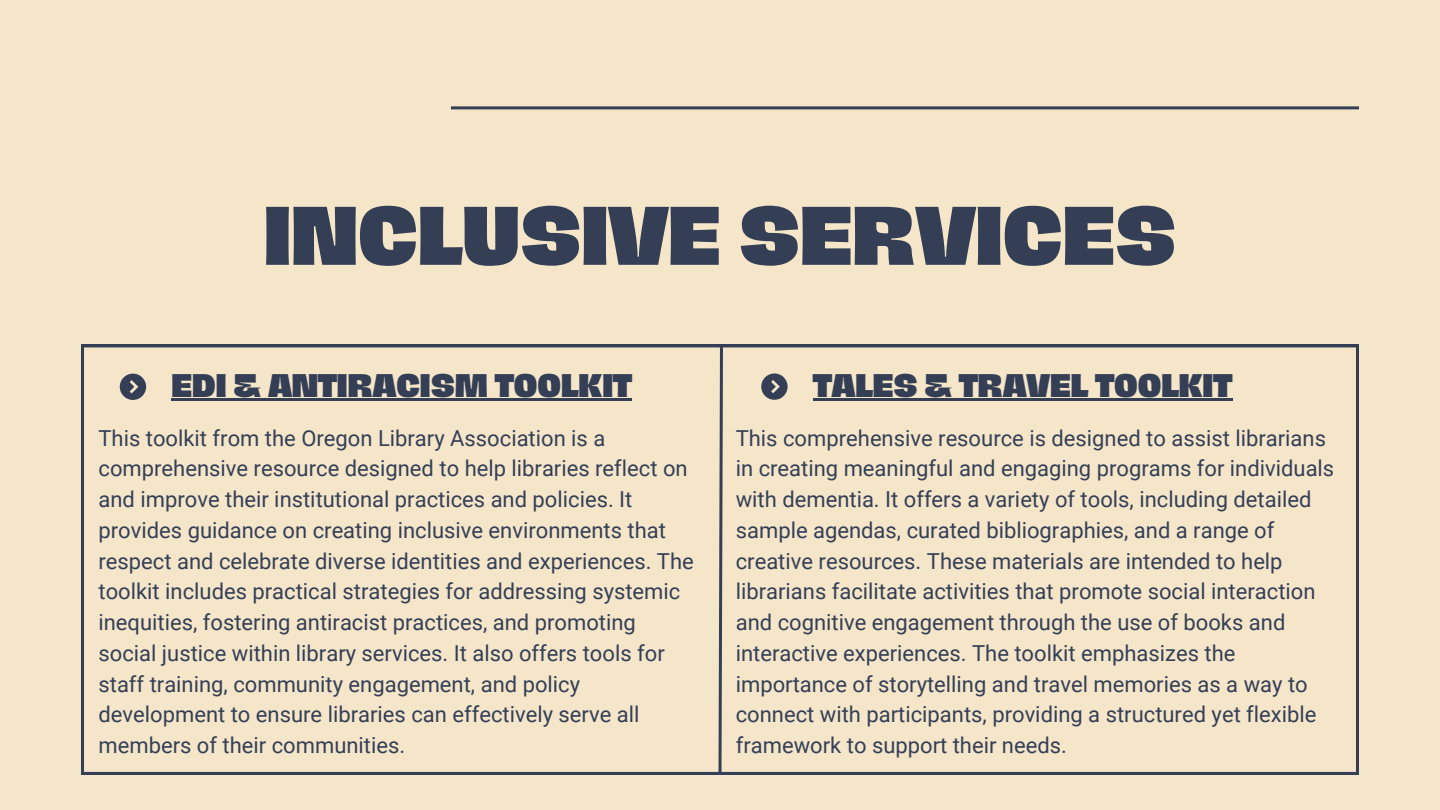
<style>
.page{position:relative;width:1440px;height:810px;background:#f5e6ca}
.page>*{position:absolute;margin:0;border:0;box-sizing:border-box;transform-origin:0 0}
.t1{font:800 76px "Hagrid";color:#343f56}
.t2{font:800 30px "Hagrid";color:#343f56}
.t3{font:22px/30.8px "Roboto";color:#343f56}
</style>
<div class="page">
<hr style="left:451px;top:106px;width:908px;height:3px;background:#343f56">
<svg style="left:81px;top:344px;width:1278px;height:431px"></svg>
<hr style="left:172px;top:398px;width:460px;height:3px;background:#343f56">
<svg style="left:120px;top:374px;width:26px;height:26px"></svg>
<svg style="left:761px;top:373px;width:27px;height:27px"></svg>
<hr style="left:813px;top:398px;width:419px;height:3px;background:#343f56">
<h1 class="t1" style="left:264px;top:197px;width:914px">INCLUSIVE SERVICES</h1>
<p class="t2" style="left:172px;top:370px;width:462px">EDI &amp; ANTIRACISM TOOLKIT</p>
<h2 class="t3" style="left:99px;top:423px;width:597px">This toolkit from the Oregon Library Association is a comprehensive resource designed to help libraries reflect on and improve their institutional practices and policies. It provides guidance on creating inclusive environments that respect and celebrate diverse identities and experiences. The toolkit includes practical strategies for addressing systemic inequities, fostering antiracist practices, and promoting social justice within library services. It also offers tools for staff training, community engagement, and policy development to ensure libraries can effectively serve all members of their communities.</h2>
<p class="t3" style="left:736px;top:423px;width:600px">This comprehensive resource is designed to assist librarians in creating meaningful and engaging programs for individuals with dementia. It offers a variety of tools, including detailed sample agendas, curated bibliographies, and a range of creative resources. These materials are intended to help librarians facilitate activities that promote social interaction and cognitive engagement through the use of books and interactive experiences. The toolkit emphasizes the importance of storytelling and travel memories as a way to connect with participants, providing a structured yet flexible framework to support their needs.</p>
<h2 class="t2" style="left:813px;top:370px;width:421px">TALES &amp; TRAVEL TOOLKIT</h2>
</div>
